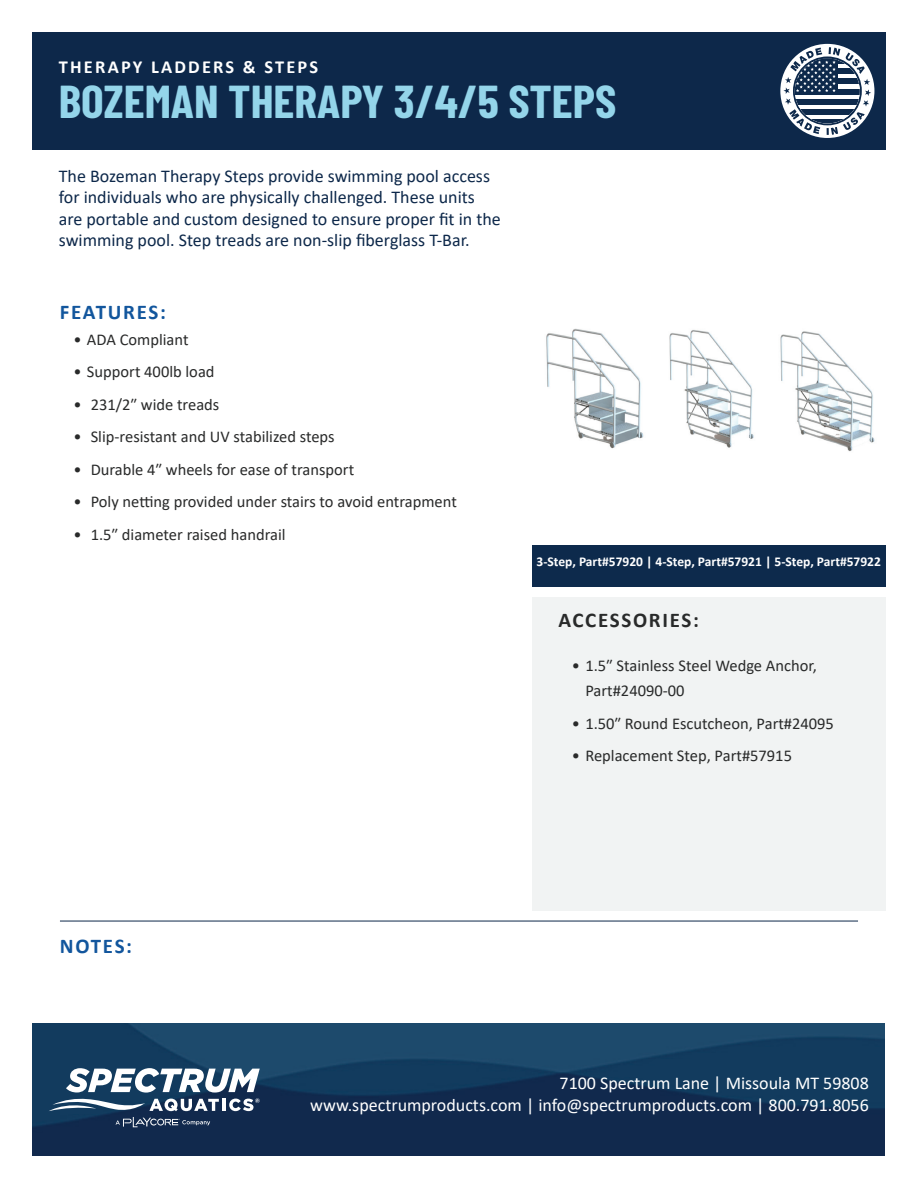
<style>
.page{position:relative;width:918px;height:1188px;background:#fff}
.page>*{position:absolute;margin:0;border:0;box-sizing:border-box;transform-origin:0 0}
.t1{font:700 45px "Barlow Condensed";color:#94d5ea;scale:1.06 1}
.t2{font:700 21px "Calibri";letter-spacing:.08em;color:#12569d}
.t3{font:700 21px "Calibri";letter-spacing:.08em;color:#292a2a}
.t4{font:700 18.45px "Calibri";letter-spacing:.12em;color:#fff}
.t5{font:18px/21.6px "Calibri";color:#0d284a}
.t6{font:18px "Calibri";color:#fff}
.t7{font:16.5px/25.8px "Calibri";color:#292a2a}
.t8{font:700 13.5px "Calibri";color:#fff}
</style>
<div class="page">
<div style="left:532px;top:597px;width:354px;height:313px;background:#f1f3f3"></div>
<img style="left:546px;top:328px;width:329px;height:124px">
<img style="left:32px;top:1024px;width:853px;height:132px">
<svg style="left:49px;top:1068px;width:211px;height:59px"></svg>
<div style="left:532px;top:545px;width:354px;height:41px;background:#0d2a4c"></div>
<hr style="left:60px;top:921px;width:798px;height:1px;background:#0d284a">
<div style="left:32px;top:32px;width:854px;height:117px;background:#0d284a"></div>
<svg style="left:780px;top:44px;width:94px;height:94px"></svg>
<p class="t4" style="left:59px;top:54px;width:261px">THERAPY LADDERS &amp; STEPS</p>
<p class="t1" style="left:59px;top:69px;width:527px">BOZEMAN THERAPY 3/4/5 STEPS</p>
<p class="t5" style="left:59px;top:164px;width:444px">The Bozeman Therapy Steps provide swimming pool access for individuals who are physically challenged. These units are portable and custom designed to ensure proper fit in the swimming pool. Step treads are non-slip fiberglass T-Bar.</p>
<p class="t2" style="left:60px;top:297px;width:107px">FEATURES:</p>
<p class="t7" style="left:73px;top:326px;width:117px">• ADA Compliant</p>
<p class="t7" style="left:73px;top:358px;width:143px">• Support 400lb load</p>
<p class="t7" style="left:73px;top:391px;width:147px">• 231/2″ wide treads</p>
<p class="t7" style="left:73px;top:424px;width:263px">• Slip-resistant and UV stabilized steps</p>
<p class="t7" style="left:73px;top:456px;width:282px">• Durable 4″ wheels for ease of transport</p>
<p class="t7" style="left:73px;top:489px;width:385px">• Poly netting provided under stairs to avoid entrapment</p>
<p class="t7" style="left:73px;top:521px;width:214px">• 1.5″ diameter raised handrail</p>
<p class="t2" style="left:60px;top:931px;width:74px">NOTES:</p>
<p class="t8" style="left:537px;top:552px;width:346px">3-Step, Part#57920 | 4-Step, Part#57921 | 5-Step, Part#57922</p>
<p class="t3" style="left:558px;top:605px;width:142px">ACCESSORIES:</p>
<p class="t7" style="left:585px;top:652px;width:233px;text-indent:-14px">• 1.5″ Stainless Steel Wedge Anchor,<br>Part#24090-00</p>
<p class="t7" style="left:572px;top:710px;width:264px">• 1.50″ Round Escutcheon, Part#24095</p>
<p class="t7" style="left:572px;top:743px;width:222px">• Replacement Step, Part#57915</p>
<p class="t6" style="left:560px;top:1071px;width:311px">7100 Spectrum Lane | Missoula MT 59808</p>
<p class="t6" style="left:310px;top:1092px;width:560px">www.spectrumproducts.com | info@spectrumproducts.com | 800.791.8056</p>
</div>
